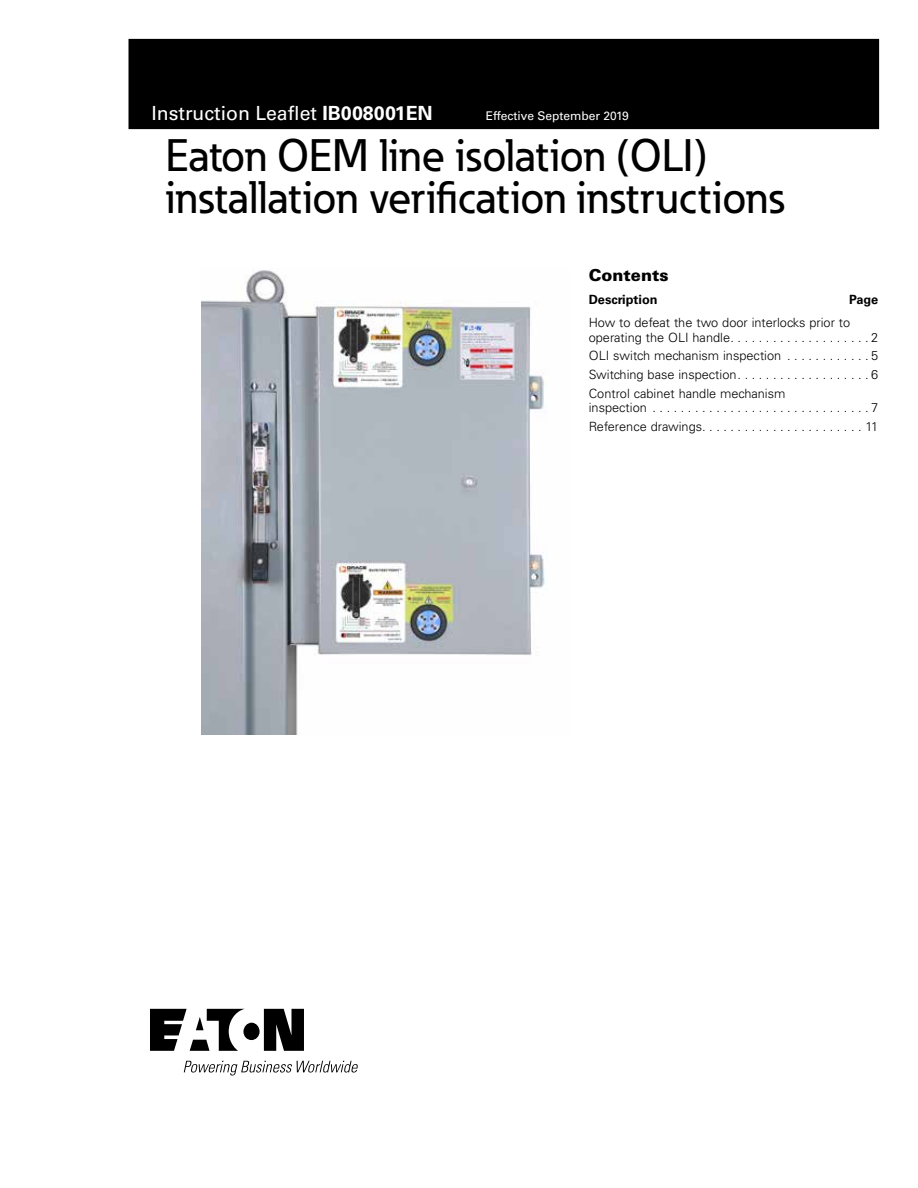
<style>
.page{position:relative;width:918px;height:1188px;background:#fff}
.page>*{position:absolute;margin:0;border:0;box-sizing:border-box;transform-origin:0 0}
.t1{font:500 45px/42px "Eaton";color:#000}
.t2{font:19.5px "Univers";color:#fff}
.t3{font:900 16.5px "Univers";color:#000}
.t4{font:300 12.75px/18.8px "Univers";color:#000}
.t5{font:700 12.75px "Univers LT";color:#000}
.t6{font:12px "Univers";color:#fff}
.s1{font-family:"Univers LT";font-weight:700}
</style>
<div class="page">
<div style="left:129px;top:39px;width:750px;height:90px;background:#000"></div>
<svg style="left:150px;top:1009px;width:154px;height:42px"></svg>
<svg style="left:184px;top:1061px;width:174px;height:15px"></svg>
<img style="left:202px;top:270px;width:345px;height:464px">
<h2 class="t2" style="left:152px;top:101px;width:283px">Instruction Leaflet <span class="s1">IB008001EN</span></h2>
<p class="t6" style="left:486px;top:109px;width:145px">Effective September 2019</p>
<h1 class="t1" style="left:165px;top:134px;width:620px">Eaton OEM line isolation (OLI) installation verification instructions</h1>
<p class="t3" style="left:589px;top:265px;width:81px">Contents</p>
<p class="t5" style="left:589px;top:292px;width:70px">Description</p>
<p class="t5" style="left:849px;top:292px;width:30px">Page</p>
<p class="t4" style="left:589px;top:316px;width:291px;line-height:14.2px">How to defeat the two door interlocks prior to operating the OLI handle . . . . . . . . . . . . . . . . . . . 2</p>
<p class="t4" style="left:589px;top:347px;width:291px;text-align:justify">OLI switch mechanism inspection . . . . . . . . . . . 5<br>Switching base inspection . . . . . . . . . . . . . . . . . . 6<br>Control cabinet handle mechanism</p>
<p class="t4" style="left:589px;top:398px;width:291px">inspection . . . . . . . . . . . . . . . . . . . . . . . . . . . . . . 7<br>Reference drawings . . . . . . . . . . . . . . . . . . . . . . . 11</p>
</div>
